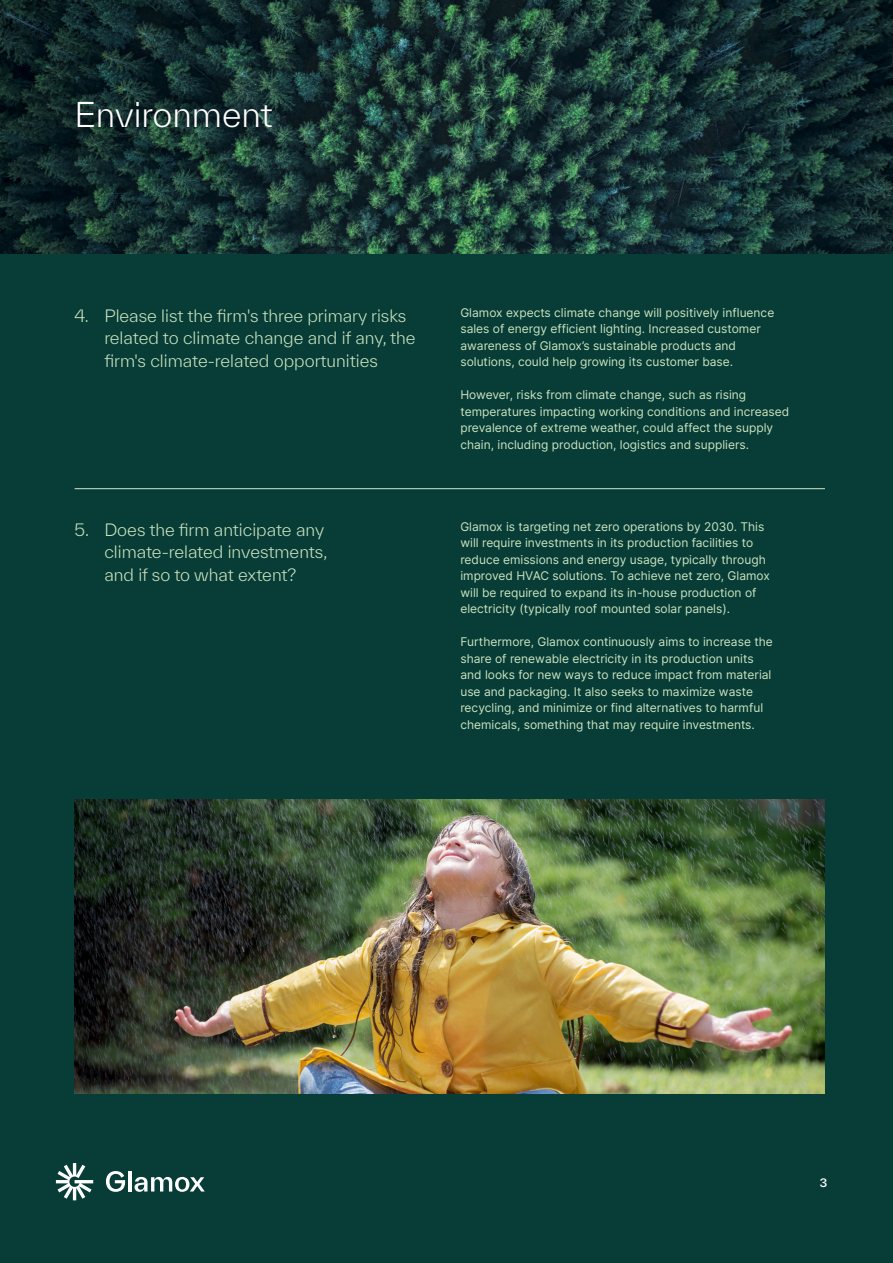
<style>
.page{position:relative;width:893px;height:1263px;background:#083c36}
.page>*{position:absolute;margin:0;border:0;box-sizing:border-box;transform-origin:0 0}
.Headline_2_22pt{font:300 33px "TWK Everett";color:#fff}
.t1{font:300 16.5px/22.5px "TWK Everett";color:#cae4c0}
.Body_copy_9pt{font:12px/16.5px "Inter";color:#cae4c0}
.t2{font:500 11.25px "TWK Everett";color:#fff}
</style>
<div class="page">
<svg style="left:56px;top:1163px;width:37px;height:37px"></svg>
<hr style="left:128px;top:1171px;width:3px;height:20px;background:#fff">
<svg style="left:134px;top:1177px;width:71px;height:15px"></svg>
<svg style="left:106px;top:1171px;width:19px;height:21px"></svg>
<img style="left:0;top:0;width:893px;height:254px">
<hr style="left:75px;top:488px;width:750px;height:1px;background:#d4e9cc">
<img style="left:75px;top:799px;width:750px;height:294px">
<p class="Headline_2_22pt" style="left:75px;top:92px;width:199px">Environment</p>
<p class="t1" style="left:104px;top:304px;width:313px;text-indent:-30px">4. Please list the firm's three primary risks related to climate change and if any, the firm's climate-related opportunities</p>
<p class="Body_copy_9pt" style="left:460px;top:304px;width:315px">Glamox expects climate change will positively influence sales of energy efficient lighting. Increased customer awareness of Glamox’s sustainable products and solutions, could help growing its customer base.</p>
<p class="Body_copy_9pt" style="left:460px;top:386px;width:330px">However, risks from climate change, such as rising temperatures impacting working conditions and increased prevalence of extreme weather, could affect the supply chain, including production, logistics and suppliers.</p>
<p class="t1" style="left:104px;top:518px;width:225px;text-indent:-30px">5. Does the firm anticipate any climate-related investments, and if so to what extent?</p>
<p class="Body_copy_9pt" style="left:460px;top:518px;width:311px">Glamox is targeting net zero operations by 2030. This will require investments in its production facilities to reduce emissions and energy usage, typically through improved HVAC solutions. To achieve net zero, Glamox will be required to expand its in-house production of electricity (typically roof mounted solar panels).</p>
<p class="Body_copy_9pt" style="left:460px;top:633px;width:314px">Furthermore, Glamox continuously aims to increase the share of renewable electricity in its production units and looks for new ways to reduce impact from material use and packaging. It also seeks to maximize waste recycling, and minimize or find alternatives to harmful chemicals, something that may require investments.</p>
<p class="t2" style="left:820px;top:1175px;width:9px">3</p>
</div>
